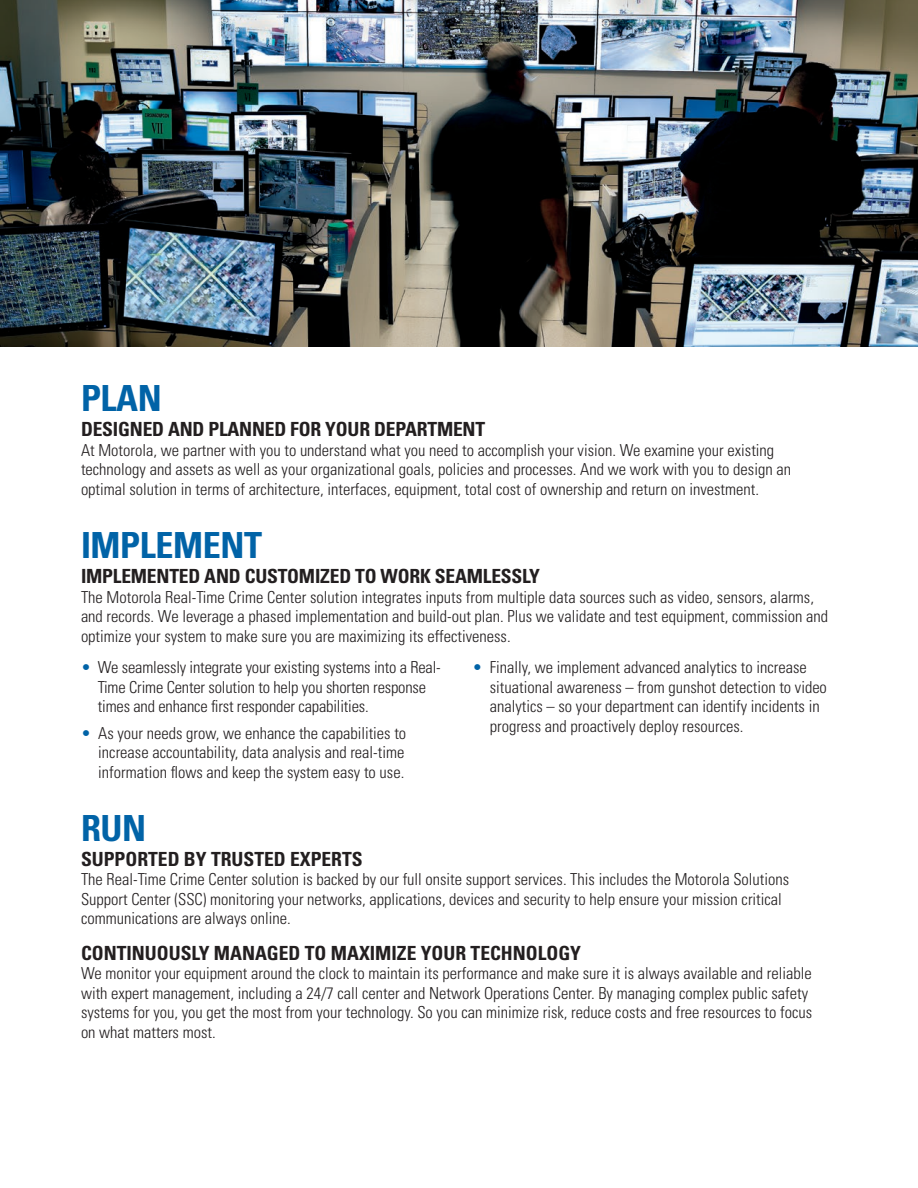
<style>
.page{position:relative;width:918px;height:1188px;background:#fff}
.page>*{position:absolute;margin:0;border:0;box-sizing:border-box;transform-origin:0 0}
.t1{font:700 condensed 36px "Univers";letter-spacing:-.01em;color:#0163a7}
.t2{font:700 condensed 19.5px "Univers";letter-spacing:-.01em;color:#231f20}
.t3{font:300 condensed 16.5px/19.5px "Univers";color:#231f20}
.s1{color:#0163a7}
</style>
<div class="page">
<img style="left:0;top:0;width:918px;height:347px">
<p class="t1" style="left:81px;top:376px;width:82px">PLAN</p>
<p class="t2" style="left:81px;top:417px;width:406px">DESIGNED AND PLANNED FOR YOUR DEPARTMENT</p>
<p class="t3" style="left:81px;top:440px;width:711px">At Motorola, we partner with you to understand what you need to accomplish your vision. We examine your existing technology and assets as well as your organizational goals, policies and processes. And we work with you to design an optimal solution in terms of architecture, interfaces, equipment, total cost of ownership and return on investment.</p>
<p class="t1" style="left:81px;top:523px;width:183px">IMPLEMENT</p>
<p class="t2" style="left:81px;top:564px;width:461px">IMPLEMENTED AND CUSTOMIZED TO WORK SEAMLESSLY</p>
<p class="t3" style="left:81px;top:587px;width:749px">The Motorola Real-Time Crime Center solution integrates inputs from multiple data sources such as video, sensors, alarms, and records. We leverage a phased implementation and build-out plan. Plus we validate and test equipment, commission and optimize your system to make sure you are maximizing its effectiveness.</p>
<p class="t3" style="left:98px;top:658px;width:345px;text-indent:-17px"><span class="s1">•</span> We seamlessly integrate your existing systems into a Real-<br>Time Crime Center solution to help you shorten response times and enhance first responder capabilities.</p>
<p class="t3" style="left:98px;top:723px;width:309px;text-align:justify;text-indent:-17px"><span class="s1">•</span> As your needs grow, we enhance the capabilities to increase accountability, data analysis and real-time information flows and keep the system easy to use.</p>
<p class="t3" style="left:490px;top:658px;width:339px;text-indent:-17px"><span class="s1">•</span> Finally, we implement advanced analytics to increase situational awareness – from gunshot detection to video analytics – so your department can identify incidents in progress and proactively deploy resources.</p>
<p class="t1" style="left:81px;top:806px;width:67px">RUN</p>
<p class="t2" style="left:81px;top:847px;width:283px">SUPPORTED BY TRUSTED EXPERTS</p>
<p class="t3" style="left:81px;top:870px;width:710px">The Real-Time Crime Center solution is backed by our full onsite support services. This includes the Motorola Solutions<br>Support Center (SSC) monitoring your networks, applications, devices and security to help ensure your mission critical communications are always online.</p>
<p class="t2" style="left:81px;top:941px;width:502px">CONTINUOUSLY MANAGED TO MAXIMIZE YOUR TECHNOLOGY</p>
<p class="t3" style="left:81px;top:964px;width:733px">We monitor your equipment around the clock to maintain its performance and make sure it is always available and reliable with expert management, including a 24/7 call center and Network Operations Center. By managing complex public safety systems for you, you get the most from your technology. So you can minimize risk, reduce costs and free resources to focus on what matters most.</p>
</div>
